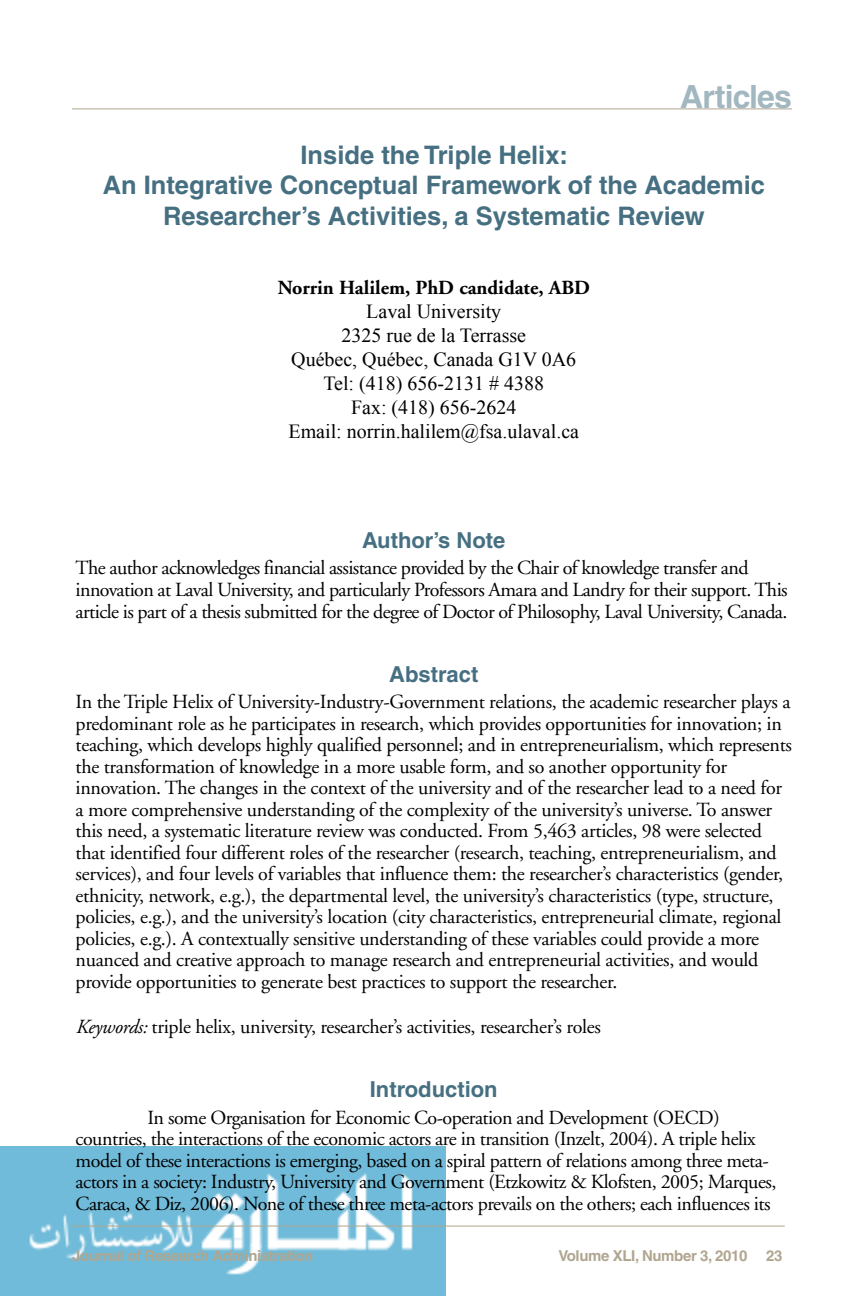
<style>
.page{position:relative;width:864px;height:1296px;background:#fff}
.page>*{position:absolute;margin:0;border:0;box-sizing:border-box;transform-origin:0 0}
.t1{font:700 32px "Helvetica";letter-spacing:-.025em;color:#a2b7c0}
.t2{font:700 25.6px/30.6px "Helvetica";color:#467082;text-align:center}
.t3{font:700 22px "Helvetica";color:#467082}
.t4{font:20px/21.6px "Adobe Garamond";letter-spacing:-.015em;color:#000}
.t5{font:20px/24px "Times New Roman";color:#000;text-align:center}
.t6{font:700 20px "Adobe Garamond";color:#000}
.t7{font:700 15px "Helvetica";letter-spacing:-.025em;color:#b0a690}
.s1{font-style:italic}
</style>
<div class="page">
<img style="left:0;top:1146px;width:446px;height:150px">
<hr style="left:72px;top:108px;width:720px;height:1px;background:#b0a690">
<hr style="left:72px;top:1226px;width:713px;height:1px;background:#b0a690">
<h1 class="t1" style="left:680px;top:78px;width:113px">Articles</h1>
<p class="t2" style="left:103px;top:139px;width:664px">Inside the Triple Helix:<br>An Integrative Conceptual Framework of the Academic<br>Researcher’s Activities, a Systematic Review</p>
<p class="t6" style="left:278px;top:277px;width:314px">Norrin Halilem, PhD candidate, ABD</p>
<p class="t5" style="left:289px;top:299px;width:292px">Laval University<br>2325 rue de la Terrasse<br>Québec, Québec, Canada G1V 0A6<br>Tel: (418) 656-2131 # 4388<br>Fax: (418) 656-2624<br>Email: norrin.halilem@fsa.ulaval.ca</p>
<p class="t3" style="left:362px;top:527px;width:145px">Author’s Note</p>
<p class="t4" style="left:76px;top:558px;width:714px">The author acknowledges financial assistance provided by the Chair of knowledge transfer and innovation at Laval University, and particularly Professors Amara and Landry for their support. This article is part of a thesis submitted for the degree of Doctor of Philosophy, Laval University, Canada.</p>
<p class="t3" style="left:389px;top:660px;width:91px">Abstract</p>
<p class="t4" style="left:76px;top:692px;width:718px">In the Triple Helix of University-Industry-Government relations, the academic researcher plays a predominant role as he participates in research, which provides opportunities for innovation; in teaching, which develops highly qualified personnel; and in entrepreneurialism, which represents the transformation of knowledge in a more usable form, and so another opportunity for innovation. The changes in the context of the university and of the researcher lead to a need for a more comprehensive understanding of the complexity of the university’s universe. To answer this need, a systematic literature review was conducted. From 5,463 articles, 98 were selected that identified four different roles of the researcher (research, teaching, entrepreneurialism, and services), and four levels of variables that influence them: the researcher’s characteristics (gender, ethnicity, network, e.g.), the departmental level, the university’s characteristics (type, structure, policies, e.g.), and the university’s location (city characteristics, entrepreneurial climate, regional policies, e.g.). A contextually sensitive understanding of these variables could provide a more nuanced and creative approach to manage research and entrepreneurial activities, and would provide opportunities to generate best practices to support the researcher.</p>
<p class="t4" style="left:76px;top:1017px;width:527px"><span class="s1">Keywords:</span> triple helix, university, researcher’s activities, researcher’s roles</p>
<p class="t3" style="left:370px;top:1076px;width:129px">Introduction</p>
<p class="t4" style="left:76px;top:1107px;width:702px;text-indent:72px">In some Organisation for Economic Co-operation and Development (OECD) countries, the interactions of the economic actors are in transition (Inzelt, 2004). A triple helix model of these interactions is emerging, based on a spiral pattern of relations among three meta&shy;actors in a society: Industry, University and Government (Etzkowitz &amp; Klofsten, 2005; Marques, Caraca, &amp; Diz, 2006). None of these three meta-actors prevails on the others; each influences its</p>
<p class="t7" style="left:72px;top:1246px;width:243px">Journal of Research Administration</p>
<p class="t7" style="left:558px;top:1246px;width:225px">Volume XLI, Number 3, 2010 23</p>
</div>
